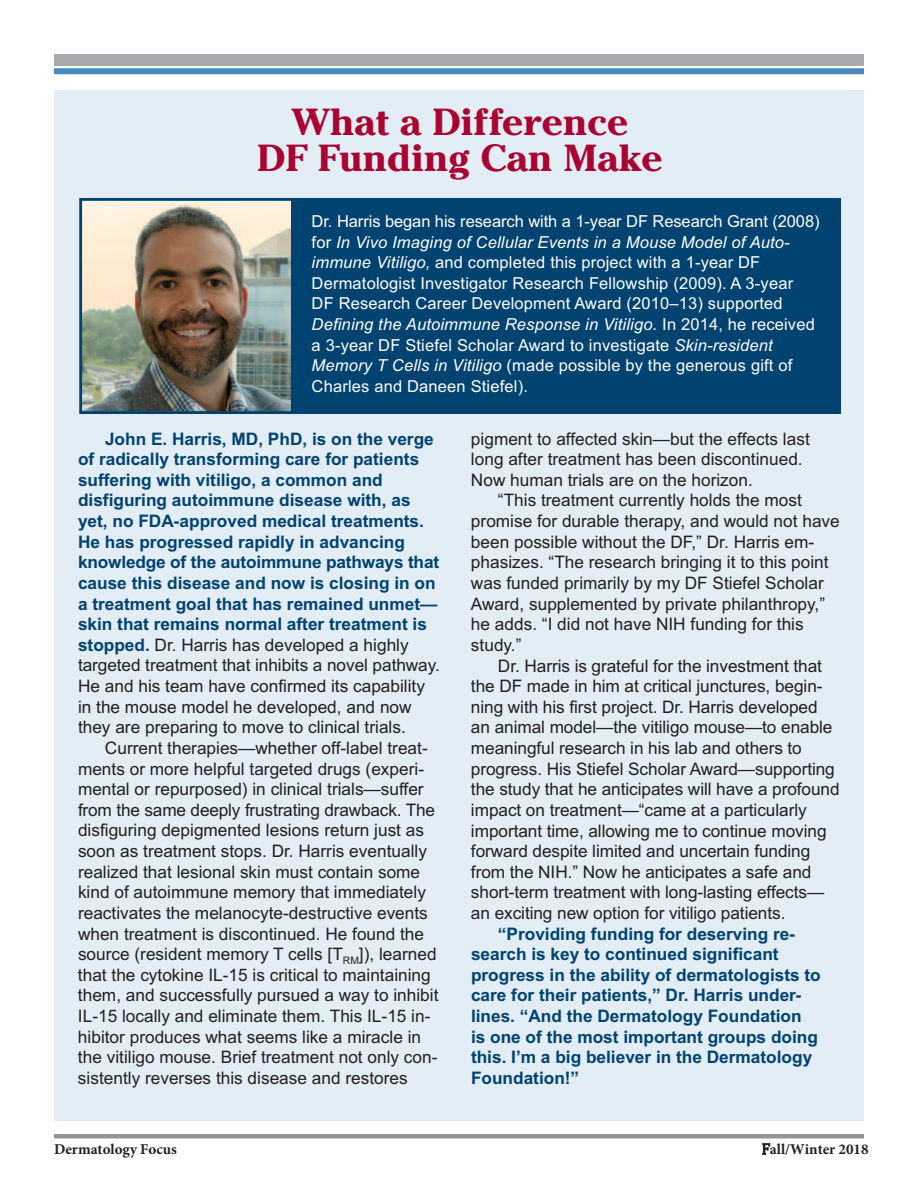
<style>
.page{position:relative;width:918px;height:1188px;background:#fff}
.page>*{position:absolute;margin:0;border:0;box-sizing:border-box;transform-origin:0 0}
.t1{font:700 37.5px/36px "Cheltenham";color:#a90332;text-align:center;scale:1.05 1}
.t2{font:17.25px/20.7px "Arial";color:#231f20}
.t3{font:700 17.25px/20.7px "Arial";color:#004270}
.t4{font:16.5px/20.7px "Arial";letter-spacing:.01em;color:#fff}
.t5{font:700 15px "Minion Pro";color:#231f20}
.s1{font-style:italic}
.s2{font-weight:400;color:#231f20}
.s3{font-family:"Cheltenham";font-weight:400}
</style>
<div class="page">
<div style="left:54px;top:54px;width:810px;height:12px;background:#a8a9ad"></div>
<div style="left:54px;top:68px;width:810px;height:6px;background:#4a89be"></div>
<hr style="left:54px;top:1134px;width:810px;height:4px;background:#939598">
<div style="left:54px;top:90px;width:810px;height:1030px;background:#e2edf6"></div>
<img style="left:83px;top:202px;width:207px;height:208px">
<div style="left:79px;top:198px;width:215px;height:216px;border:3px solid #004270"></div>
<div style="left:293px;top:198px;width:547px;height:216px;background:#004270"></div>
<p class="t1" style="left:257px;top:108px;width:388px">What a Difference<br>DF Funding Can Make</p>
<p class="t4" style="left:312px;top:212px;width:509px">Dr. Harris began his research with a 1-year DF Research Grant (2008) for <span class="s1">In Vivo Imaging of Cellular Events in a Mouse Model of Auto&shy;immune Vitiligo,</span> and completed this project with a 1-year DF Dermatologist Investigator Research Fellowship (2009). A 3-year<br>DF Research Career Development Award (2010–13) supported <span class="s1">Defining the Autoimmune Response in Vitiligo.</span> In 2014, he received a 3-year DF Stiefel Scholar Award to investigate <span class="s1">Skin-resident Memory T Cells in Vitiligo</span> (made possible by the generous gift of Charles and Daneen Stiefel).</p>
<p class="t3" style="left:78px;top:430px;width:363px;text-indent:27px">John E. Harris, MD, PhD, is on the verge of radically transforming care for patients suffering with vitiligo, a common and disfiguring autoimmune disease with, as yet, no FDA-approved medical treatments.<br>He has progressed rapidly in advancing knowledge of the autoimmune pathways that cause this disease and now is closing in on a treatment goal that has remained unmet— skin that remains normal after treatment is stopped. <span class="s2">Dr. Harris has developed a highly targeted treatment that inhibits a novel pathway.<br>He and his team have confirmed its capability in the mouse model he developed, and now they are preparing to move to clinical trials.</span></p>
<p class="t2" style="left:78px;top:739px;width:362px;text-indent:27px">Current therapies—whether off-label treat&shy;ments or more helpful targeted drugs (experi&shy;mental or repurposed) in clinical trials—suffer from the same deeply frustrating drawback. The disfiguring depigmented lesions return just as soon as treatment stops. Dr. Harris eventually realized that lesional skin must contain some kind of autoimmune memory that immediately reactivates the melanocyte-destructive events when treatment is discontinued. He found the source (resident memory T cells [T<sub>RM</sub>]), learned that the cytokine IL-15 is critical to maintaining them, and successfully pursued a way to inhibit IL-15 locally and eliminate them. This IL-15 in&shy;hibitor produces what seems like a miracle in the vitiligo mouse. Brief treatment not only con&shy;sistently reverses this disease and restores</p>
<p class="t2" style="left:471px;top:430px;width:340px">pigment to affected skin—but the effects last long after treatment has been discontinued.<br>Now human trials are on the horizon.</p>
<p class="t2" style="left:471px;top:492px;width:370px;text-indent:27px">“This treatment currently holds the most promise for durable therapy, and would not have been possible without the DF,” Dr. Harris em&shy;phasizes. “The research bringing it to this point was funded primarily by my DF Stiefel Scholar Award, supplemented by private philanthropy,” he adds. “I did not have NIH funding for this study.”</p>
<p class="t2" style="left:471px;top:657px;width:370px;text-indent:27px">Dr. Harris is grateful for the investment that the DF made in him at critical junctures, begin&shy;ning with his first project. Dr. Harris developed an animal model—the vitiligo mouse—to enable meaningful research in his lab and others to progress. His Stiefel Scholar Award—supporting the study that he anticipates will have a profound impact on treatment—“came at a particularly important time, allowing me to continue moving forward despite limited and uncertain funding from the NIH.” Now he anticipates a safe and short-term treatment with long-lasting effects— an exciting new option for vitiligo patients.</p>
<p class="t3" style="left:471px;top:925px;width:351px;text-indent:27px">“Providing funding for deserving re&shy;search is key to continued significant progress in the ability of dermatologists to care for their patients,” Dr. Harris under&shy;lines. “And the Dermatology Foundation<br>is one of the most important groups doing this. I’m a big believer in the Dermatology Foundation!”</p>
<p class="t5" style="left:54px;top:1138px;width:124px">Dermatology Focus</p>
<p class="t5" style="left:762px;top:1139px;width:108px"><span class="s3">F</span>all/Winter 2018</p>
</div>
